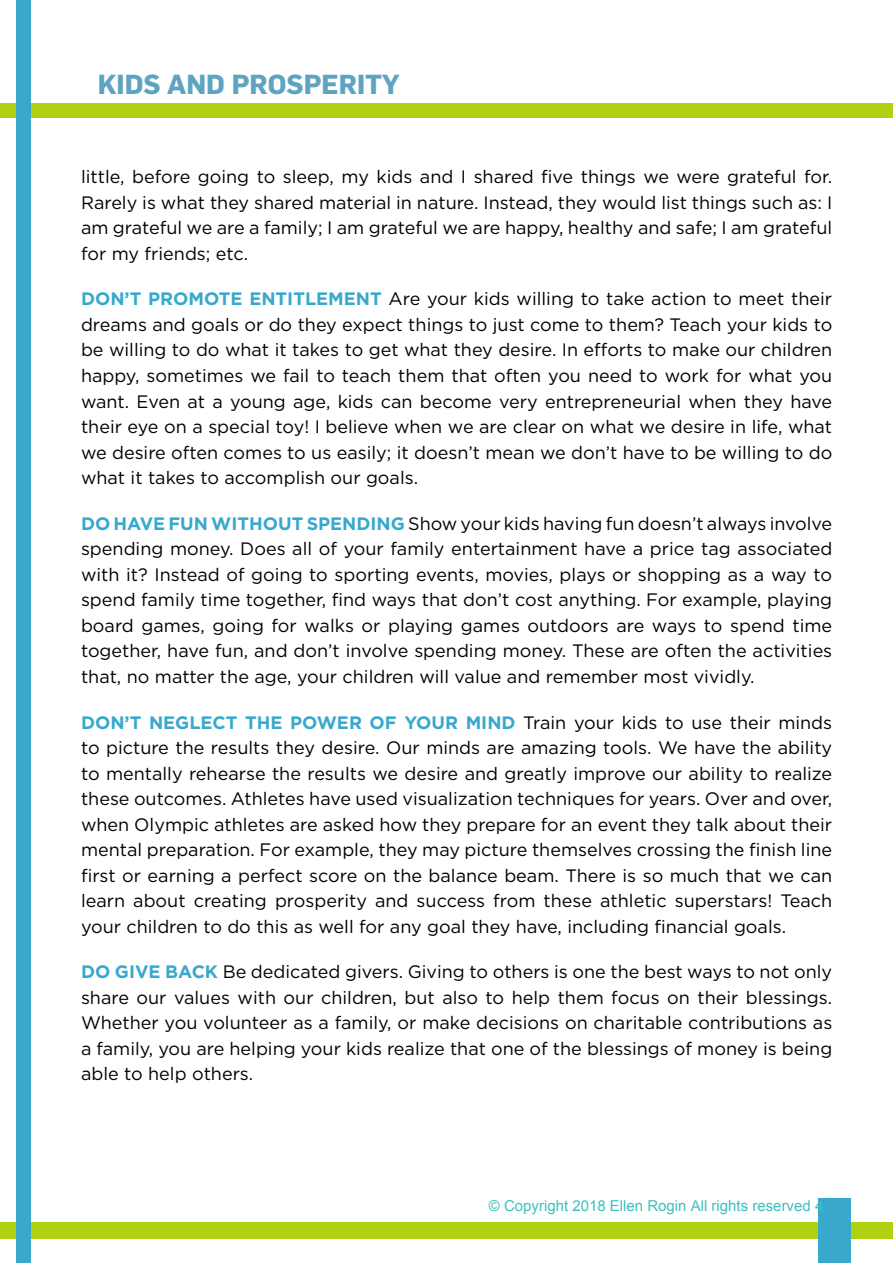
<style>
.page{position:relative;width:893px;height:1263px;background:#fff}
.page>*{position:absolute;margin:0;border:0;box-sizing:border-box;transform-origin:0 0}
.t1{font:700 27px "Flama";color:#5ea4c2}
.t2{font:18px/25.5px "Gotham";color:#000;text-align:justify}
.t3{font:15px "Arial";color:#40bfbf}
.s1{font-weight:700;color:#38a8cd}
</style>
<div class="page">
<div style="left:0;top:1222px;width:893px;height:17px;background:#aed211"></div>
<div style="left:0;top:103px;width:893px;height:14px;background:#aed211"></div>
<div style="left:818px;top:1198px;width:33px;height:65px;background:#38a8cd"></div>
<div style="left:16px;top:0;width:14px;height:1263px;background:#38a8cd"></div>
<h1 class="t1" style="left:98px;top:68px;width:303px">KIDS AND PROSPERITY</h1>
<p class="t2" style="left:81px;top:164px;width:753px">little, before going to sleep, my kids and I shared five things we were grateful for.<br>Rarely is what they shared material in nature. Instead, they would list things such as: I am grateful we are a family; I am grateful we are happy, healthy and safe; I am grateful for my friends; etc.</p>
<p class="t2" style="left:81px;top:286px;width:753px"><span class="s1">DON’T PROMOTE ENTITLEMENT</span> Are your kids willing to take action to meet their dreams and goals or do they expect things to just come to them? Teach your kids to be willing to do what it takes to get what they desire. In efforts to make our children happy, sometimes we fail to teach them that often you need to work for what you want. Even at a young age, kids can become very entrepreneurial when they have their eye on a special toy! I believe when we are clear on what we desire in life, what we desire often comes to us easily; it doesn’t mean we don’t have to be willing to do what it takes to accomplish our goals.</p>
<p class="t2" style="left:81px;top:510px;width:753px"><span class="s1">DO HAVE FUN WITHOUT SPENDING</span> Show your kids having fun doesn’t always involve spending money. Does all of your family entertainment have a price tag associated with it? Instead of going to sporting events, movies, plays or shopping as a way to spend family time together, find ways that don’t cost anything. For example, playing board games, going for walks or playing games outdoors are ways to spend time together, have fun, and don’t involve spending money. These are often the activities that, no matter the age, your children will value and remember most vividly.</p>
<p class="t2" style="left:81px;top:709px;width:753px"><span class="s1">DON’T NEGLECT THE POWER OF YOUR MIND</span> Train your kids to use their minds to picture the results they desire. Our minds are amazing tools. We have the ability to mentally rehearse the results we desire and greatly improve our ability to realize these outcomes. Athletes have used visualization techniques for years. Over and over, when Olympic athletes are asked how they prepare for an event they talk about their mental preparation. For example, they may picture themselves crossing the finish line first or earning a perfect score on the balance beam. There is so much that we can learn about creating prosperity and success from these athletic superstars! Teach your children to do this as well for any goal they have, including financial goals.</p>
<p class="t2" style="left:81px;top:959px;width:753px"><span class="s1">DO GIVE BACK</span> Be dedicated givers. Giving to others is one the best ways to not only share our values with our children, but also to help them focus on their blessings.<br>Whether you volunteer as a family, or make decisions on charitable contributions as a family, you are helping your kids realize that one of the blessings of money is being able to help others.</p>
<p class="t3" style="left:489px;top:1196px;width:336px">© Copyright 2018 Ellen Rogin All rights reserved 4</p>
</div>
